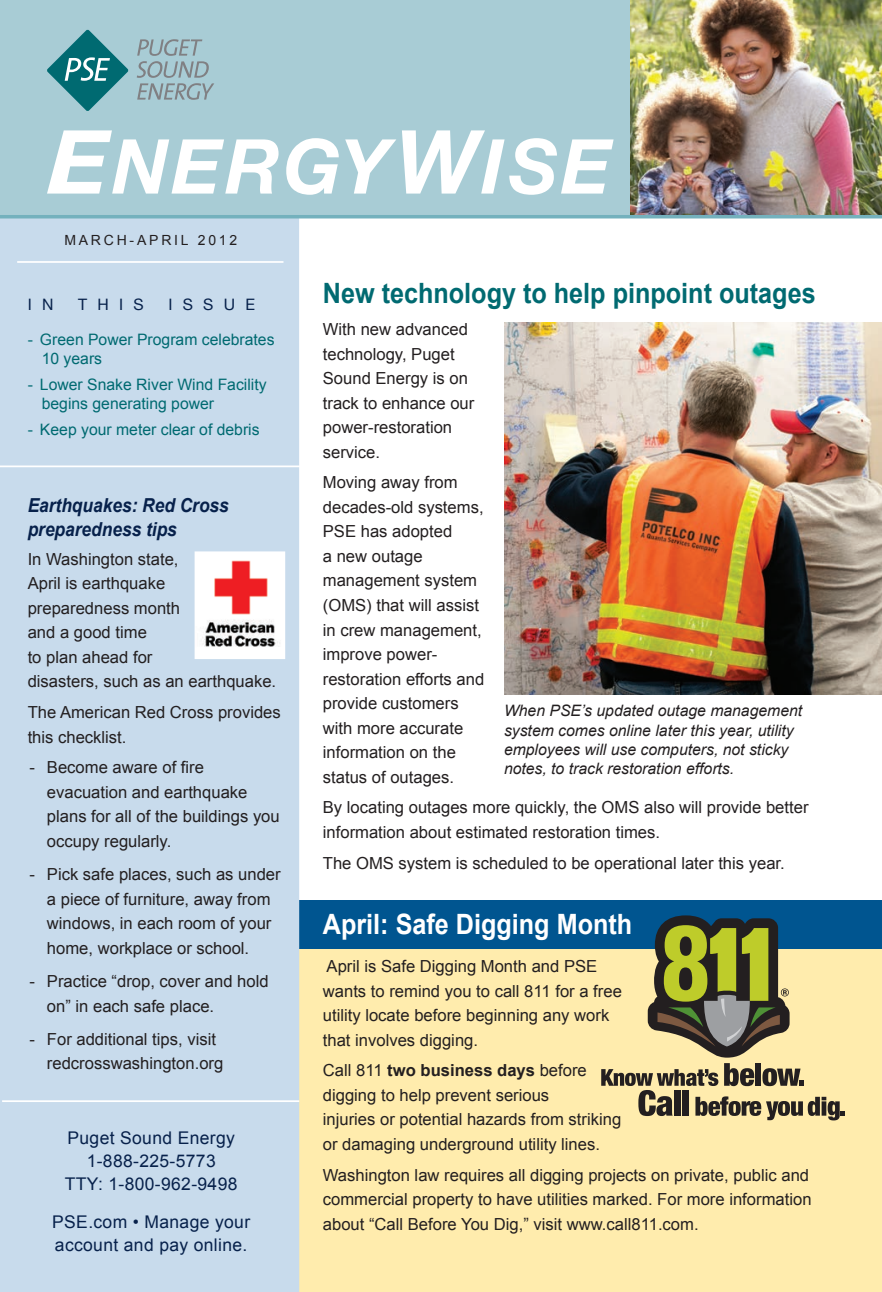
<style>
.page{position:relative;width:882px;height:1292px;background:#fff}
.page>*{position:absolute;margin:0;border:0;box-sizing:border-box;transform-origin:0 0}
.t1{font:700 28px "Arial";color:#006a71;scale:.9 1}
.t2{font:700 28px "Arial";color:#fff;scale:.9 1}
.t3{font:italic 700 19.25px/24.5px "Arial";color:#07214b;scale:.9 1}
.t4{font:17.5px/22.8px "Arial";letter-spacing:.02em;color:#07214b;text-align:center}
.t5{font:16.62px/24.5px "Arial";color:#231f20}
.t6{font:italic 15.75px/19.2px "Arial";color:#231f20}
.t7{font:15.75px/19.2px "Arial";color:#006a71}
.t8{font:15.75px "Helvetica Neue";letter-spacing:.65em;color:#07214b}
.t9{font:14px "Arial";letter-spacing:.2em;color:#231f20}
.s1{font-weight:700}
</style>
<div class="page">
<div style="left:293px;top:945px;width:589px;height:347px;background:#ffecad"></div>
<div style="left:294px;top:900px;width:588px;height:48px;background:#005590"></div>
<div style="left:0;top:215px;width:299px;height:1076px;background:#c8dbec"></div>
<div style="left:0;top:0;width:882px;height:216px;background:#a8ccd5"></div>
<img style="left:631px;top:0;width:251px;height:215px">
<svg style="left:137px;top:39px;width:77px;height:61px"></svg>
<svg style="left:47px;top:30px;width:82px;height:81px"></svg>
<svg style="left:47px;top:130px;width:567px;height:65px"></svg>
<hr style="left:0;top:215px;width:882px;height:3px;background:#74b1bd">
<hr style="left:2px;top:1100px;width:297px;height:2px;background:#fff">
<hr style="left:17px;top:261px;width:267px;height:2px;background:#fff">
<hr style="left:0;top:465px;width:300px;height:2px;background:#fff">
<img style="left:504px;top:323px;width:378px;height:371px">
<svg style="left:601px;top:1063px;width:244px;height:57px"></svg>
<svg style="left:648px;top:915px;width:142px;height:142px"></svg>
<div style="left:195px;top:552px;width:90px;height:106px;background:#fff"></div>
<img style="left:202px;top:614px;width:76px;height:33px">
<div style="left:195px;top:551px;width:90px;height:108px;border:1px solid #fff"></div>
<img style="left:214px;top:560px;width:54px;height:54px">
<p class="t9" style="left:64px;top:231px;width:174px">March-april 2012</p>
<p class="t8" style="left:28px;top:295px;width:27px">I N</p>
<p class="t8" style="left:78px;top:295px;width:67px">THIS</p>
<p class="t8" style="left:169px;top:295px;width:88px">ISSUE</p>
<p class="t7" style="left:42px;top:330px;width:234px;text-indent:-14px">- Green Power Program celebrates<br>10 years</p>
<p class="t7" style="left:42px;top:375px;width:226px;text-indent:-14px">- Lower Snake River Wind Facility begins generating power</p>
<p class="t7" style="left:28px;top:419px;width:233px">- Keep your meter clear of debris</p>
<p class="t3" style="left:28px;top:493px;width:225px">Earthquakes: Red Cross preparedness tips</p>
<p class="t5" style="left:28px;top:547px;width:250px">I n Washington state,<br>April is earthquake<br>preparedness month<br>and a good time<br>to plan ahead for<br>disasters, such as an earthquake.</p>
<p class="t5" style="left:28px;top:700px;width:255px">The American Red Cross provides this checklist.</p>
<p class="t5" style="left:47px;top:755px;width:234px;text-indent:-18px">- Become aware of fire evacuation and earthquake plans for all of the buildings you occupy regularly.</p>
<p class="t5" style="left:47px;top:862px;width:236px;text-indent:-18px">- Pick safe places, such as under a piece of furniture, away from windows, in each room of your home, workplace or school.</p>
<p class="t5" style="left:47px;top:969px;width:223px;text-indent:-18px">- Practice “drop, cover and hold on” in each safe place.</p>
<p class="t5" style="left:47px;top:1027px;width:178px;text-indent:-18px">- For additional tips, visit redcrosswashington.org</p>
<p class="t4" style="left:65px;top:1127px;width:174px">Puget Sound Energy<br>1-888-225-5773<br>TTY: 1-800-962-9498</p>
<p class="t4" style="left:52px;top:1211px;width:199px;text-align:left">PSE.com • Manage your account and pay online.</p>
<h1 class="t1" style="left:323px;top:275px;width:549px">New technology to help pinpoint outages</h1>
<p class="t5" style="left:323px;top:317px;width:153px">With new advanced technology, Puget<br>Sound Energy is on track to enhance our power-restoration service.</p>
<p class="t5" style="left:323px;top:470px;width:163px">Moving away from decades-old systems,<br>PSE has adopted<br>a new outage management system (OMS) that will assist in crew management, improve power&shy;restoration efforts and provide customers with more accurate information on the status of outages.</p>
<p class="t5" style="left:323px;top:795px;width:487px">By locating outages more quickly, the OMS also will provide better information about estimated restoration times.</p>
<p class="t5" style="left:323px;top:850px;width:464px">The OMS system is scheduled to be operational later this year.</p>
<p class="t6" style="left:504px;top:701px;width:300px">When PSE’s updated outage management system comes online later this year, utility employees will use computers, not sticky notes, to track restoration efforts.</p>
<h1 class="t2" style="left:323px;top:905px;width:345px">April: Safe Digging Month</h1>
<p class="t5" style="left:323px;top:954px;width:301px">April is Safe Digging Month and PSE wants to remind you to call 811 for a free utility locate before beginning any work that involves digging.</p>
<p class="t5" style="left:323px;top:1058px;width:300px">Call 811 <span class="s1">two business days</span> before digging to help prevent serious<br>injuries or potential hazards from striking or damaging underground utility lines.</p>
<p class="t5" style="left:323px;top:1162px;width:490px">Washington law requires all digging projects on private, public and commercial property to have utilities marked. For more information about “Call Before You Dig,” visit www.call811.com.</p>
</div>
